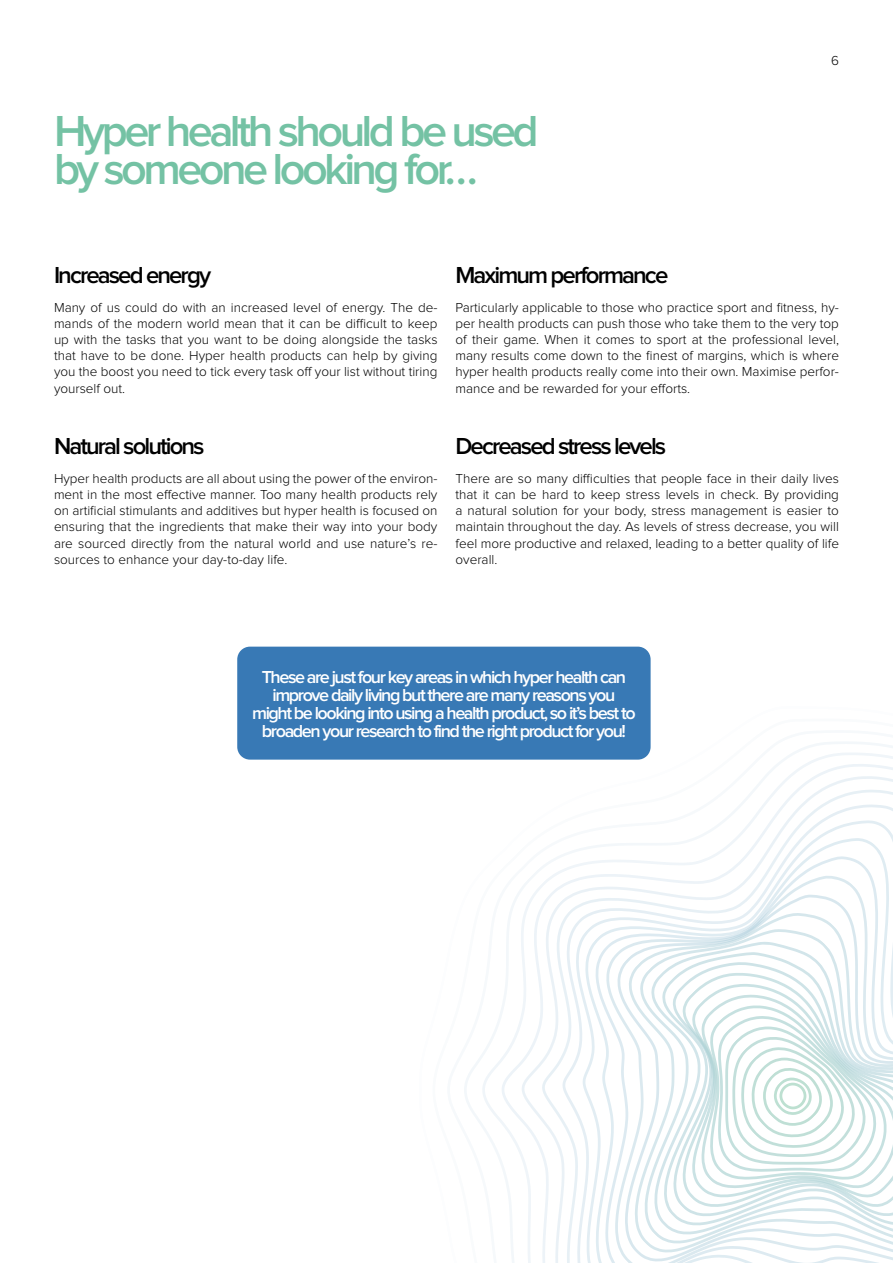
<style>
.page{position:relative;width:893px;height:1263px;background:#fff}
.page>*{position:absolute;margin:0;border:0;box-sizing:border-box;transform-origin:0 0}
.t1{font:600 45px/37.5px "Proxima Nova";letter-spacing:-.08em;color:#74c2a4}
.t2{font:600 24px "Proxima Nova";letter-spacing:-.08em;color:#000}
.t3{font:600 18px/18px "Proxima Nova";letter-spacing:-.08em;color:#fff;text-align:center}
.t4{font:300 13.5px/16.2px "Proxima Nova";color:#000;text-align:justify}
</style>
<div class="page">
<svg style="left:501px;top:764px;width:392px;height:499px"></svg>
<svg style="left:522px;top:776px;width:371px;height:487px"></svg>
<svg style="left:542px;top:789px;width:351px;height:474px"></svg>
<svg style="left:562px;top:804px;width:331px;height:459px"></svg>
<svg style="left:576px;top:820px;width:317px;height:443px"></svg>
<svg style="left:585px;top:838px;width:308px;height:425px"></svg>
<svg style="left:595px;top:856px;width:298px;height:407px"></svg>
<svg style="left:606px;top:875px;width:287px;height:388px"></svg>
<svg style="left:617px;top:894px;width:276px;height:367px"></svg>
<svg style="left:629px;top:912px;width:264px;height:340px"></svg>
<svg style="left:640px;top:929px;width:253px;height:314px"></svg>
<svg style="left:651px;top:941px;width:242px;height:293px"></svg>
<svg style="left:662px;top:952px;width:231px;height:273px"></svg>
<svg style="left:673px;top:962px;width:220px;height:254px"></svg>
<svg style="left:682px;top:973px;width:211px;height:234px"></svg>
<svg style="left:692px;top:984px;width:201px;height:213px"></svg>
<div style="left:237px;top:647px;width:414px;height:113px;background:#3879b5;border-radius:13px"></div>
<h1 class="t1" style="left:54px;top:114px;width:486px">Hyper health should be used by someone looking for…</h1>
<p class="t4" style="left:831px;top:53px;width:9px">6</p>
<h2 class="t2" style="left:54px;top:264px;width:159px">Increased energy</h2>
<p class="t4" style="left:54px;top:300px;width:385px">Many of us could do with an increased level of energy. The de&shy;mands of the modern world mean that it can be difficult to keep up with the tasks that you want to be doing alongside the tasks that have to be done. Hyper health products can help by giving you the boost you need to tick every task off your list without tiring yourself out.</p>
<h2 class="t2" style="left:54px;top:435px;width:152px">Natural solutions</h2>
<p class="t4" style="left:54px;top:471px;width:385px">Hyper health products are all about using the power of the environ&shy;ment in the most effective manner. Too many health products rely on artificial stimulants and additives but hyper health is focused on ensuring that the ingredients that make their way into your body are sourced directly from the natural world and use nature’s re&shy;sources to enhance your day-to-day life.</p>
<h2 class="t2" style="left:455px;top:264px;width:214px">Maximum performance</h2>
<p class="t4" style="left:455px;top:300px;width:385px">Particularly applicable to those who practice sport and fitness, hy&shy;per health products can push those who take them to the very top of their game. When it comes to sport at the professional level, many results come down to the finest of margins, which is where hyper health products really come into their own. Maximise perfor&shy;mance and be rewarded for your efforts.</p>
<h2 class="t2" style="left:455px;top:435px;width:212px">Decreased stress levels</h2>
<p class="t4" style="left:455px;top:471px;width:385px">There are so many difficulties that people face in their daily lives that it can be hard to keep stress levels in check. By providing a natural solution for your body, stress management is easier to maintain throughout the day. As levels of stress decrease, you will feel more productive and relaxed, leading to a better quality of life overall.</p>
<h3 class="t3" style="left:252px;top:669px;width:385px">These are just four key areas in which hyper health can improve daily living but there are many reasons you might be looking into using a health product, so it’s best to broaden your research to find the right product for you!</h3>
</div>
